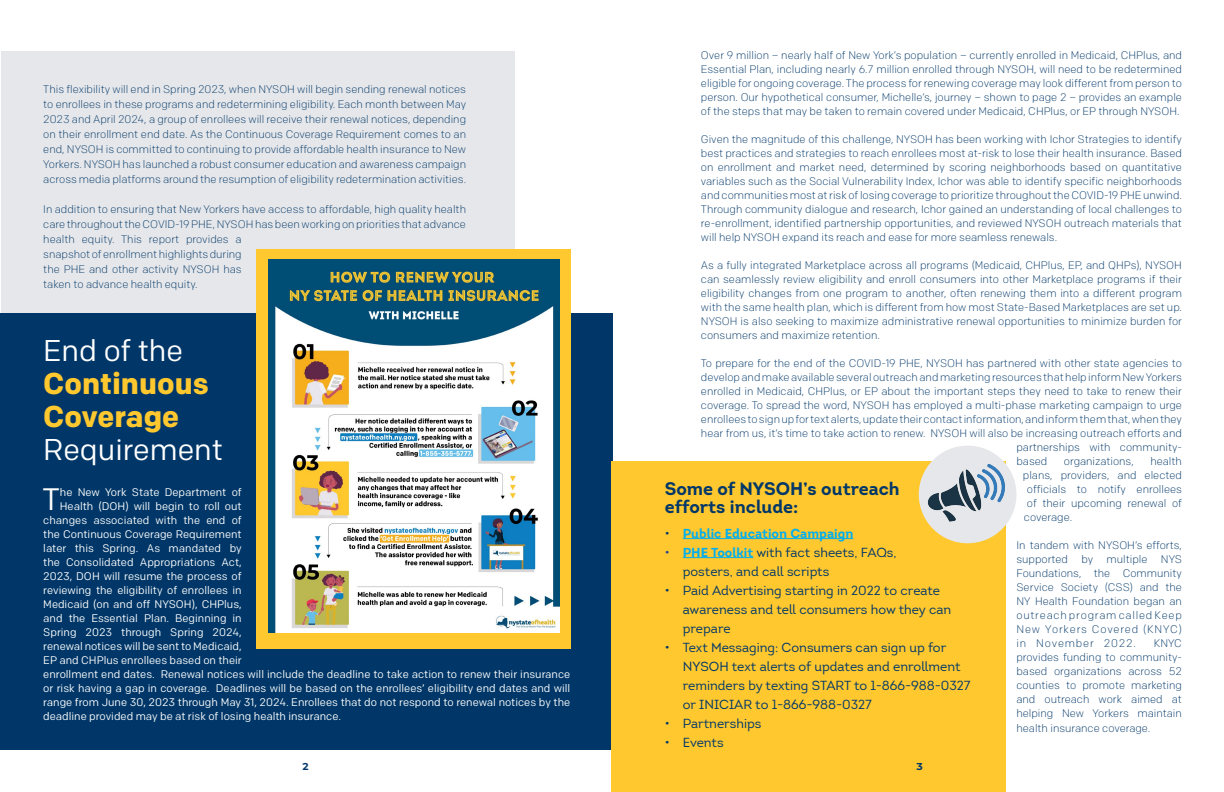
<style>
.page{position:relative;width:1224px;height:792px;background:#fff}
.page>*{position:absolute;margin:0;border:0;box-sizing:border-box;transform-origin:0 0}
.t1{font:31px "Colfax";color:#fff}
.t2{font:30px "Colfax";color:#fff}
.t3{font:700 30px/33px "Colfax";color:#ffc82f}
.t4{font:700 18px/18px "Intro";color:#003768}
.t5{font:13px/19px "Intro";color:#003768}
.t6{font:700 13px "Intro";color:#00aeef}
.t7{font:300 11px/14px "Colfax";color:#003768;text-align:justify}
.t8{font:11px "Colfax";color:#fff}
.t9{font:700 10px "Montserrat";color:#003768}
.s1{font-weight:400;color:#003768}
.s2{color:#25408f}
.s3{font-weight:700;color:#00aeef}
</style>
<div class="page">
<div style="left:1px;top:51px;width:514px;height:262px;background:#e6e7ea"></div>
<div style="left:0;top:313px;width:613px;height:437px;background:#003768"></div>
<div style="left:256px;top:249px;width:314px;height:400px;background:#ffc82f"></div>
<img style="left:268px;top:259px;width:292px;height:373px">
<div style="left:611px;top:462px;width:394px;height:330px;background:#ffc82f"></div>
<hr style="left:683px;top:538px;width:170px;height:1px;background:#00aeef">
<hr style="left:683px;top:557px;width:70px;height:1px;background:#00aeef">
<div style="left:919px;top:446px;width:97px;height:97px;background:#e6e7ea;border-radius:50%"></div>
<img style="left:926px;top:462px;width:81px;height:63px">
<p class="t7" style="left:43px;top:82px;width:424px;line-height:15px">This flexibility will end in Spring 2023, when NYSOH will begin sending renewal notices to enrollees in these programs and redetermining eligibility. Each month between May 2023 and April 2024, a group of enrollees will receive their renewal notices, depending on their enrollment end date. As the Continuous Coverage Requirement comes to an end, NYSOH is committed to continuing to provide affordable health insurance to New Yorkers. NYSOH has launched a robust consumer education and awareness campaign across media platforms around the resumption of eligibility redetermination activities.</p>
<p class="t7" style="left:43px;top:202px;width:424px;line-height:15px;text-align:left">In addition to ensuring that New Yorkers have access to affordable, high quality health care throughout the COVID-19 PHE, NYSOH has been working on priorities that advance health equity. This report provides a<br>snapshot of enrollment highlights during<br>the PHE and other activity NYSOH has<br>taken to advance health equity.</p>
<h2 class="t2" style="left:43px;top:332px;width:141px">End of the</h2>
<h2 class="t3" style="left:43px;top:367px;width:167px">Continuous<br>Coverage</h2>
<h2 class="t2" style="left:43px;top:431px;width:181px">Requirement</h2>
<h1 class="t1" style="left:42px;top:480px;width:19px">T</h1>
<p class="t8" style="left:60px;top:486px;width:183px">he New York State Department of</p>
<p class="t8" style="left:60px;top:500px;width:183px">Health (DOH) will begin to roll out</p>
<p class="t8" style="left:43px;top:514px;width:200px">changes associated with the end of</p>
<p class="t8" style="left:43px;top:528px;width:200px">the Continuous Coverage Requirement</p>
<p class="t8" style="left:43px;top:542px;width:200px">later this Spring. As mandated by</p>
<p class="t8" style="left:43px;top:556px;width:200px">the Consolidated Appropriations Act,</p>
<p class="t8" style="left:43px;top:570px;width:200px">2023, DOH will resume the process of</p>
<p class="t8" style="left:43px;top:584px;width:200px">reviewing the eligibility of enrollees in</p>
<p class="t8" style="left:43px;top:598px;width:200px">Medicaid (on and off NYSOH), CHPlus,</p>
<p class="t8" style="left:43px;top:612px;width:200px">and the Essential Plan. Beginning in</p>
<p class="t8" style="left:43px;top:626px;width:200px">Spring 2023 through Spring 2024,</p>
<p class="t8" style="left:43px;top:640px;width:200px">renewal notices will be sent to Medicaid,</p>
<p class="t8" style="left:43px;top:654px;width:200px">EP and CHPlus enrollees based on their</p>
<p class="t8" style="left:43px;top:668px;width:528px">enrollment end dates. Renewal notices will include the deadline to take action to renew their insurance</p>
<p class="t8" style="left:43px;top:682px;width:529px">or risk having a gap in coverage. Deadlines will be based on the enrollees’ eligibility end dates and will</p>
<p class="t8" style="left:43px;top:696px;width:528px">range from June 30, 2023 through May 31, 2024. Enrollees that do not respond to renewal notices by the</p>
<p class="t8" style="left:43px;top:710px;width:299px">deadline provided may be at risk of losing health insurance.</p>
<p class="t9" style="left:302px;top:760px;width:8px">2</p>
<p class="t7" style="left:701px;top:48px;width:483px">Over 9 million – nearly half of New York’s population – currently enrolled in Medicaid, CHPlus, and Essential Plan, including nearly 6.7 million enrolled through NYSOH, will need to be redetermined eligible for ongoing coverage. The process for renewing coverage may look different from person to person. Our hypothetical consumer, Michelle’s, journey – shown to page 2 – provides an example of the steps that may be taken to remain covered under Medicaid, CHPlus, or EP through NYSOH.</p>
<p class="t7" style="left:701px;top:132px;width:483px">Given the magnitude of this challenge, NYSOH has been working with Ichor Strategies to identify best practices and strategies to reach enrollees most at-risk to lose their health insurance. Based on enrollment and market need, determined by scoring neighborhoods based on quantitative variables such as the Social Vulnerability Index, Ichor was able to identify specific neighborhoods and communities most at risk of losing coverage to prioritize throughout the COVID-19 PHE unwind.<br>Through community dialogue and research, Ichor gained an understanding of local challenges to re-enrollment, identified partnership opportunities, and reviewed NYSOH outreach materials that will help NYSOH expand its reach and ease for more seamless renewals.</p>
<p class="t7" style="left:701px;top:258px;width:483px">As a fully integrated Marketplace across all programs (Medicaid, CHPlus, EP, and QHPs), NYSOH can seamlessly review eligibility and enroll consumers into other Marketplace programs if their eligibility changes from one program to another, often renewing them into a different program with the same health plan, which is different from how most State-Based Marketplaces are set up.<br>NYSOH is also seeking to maximize administrative renewal opportunities to minimize burden for consumers and maximize retention.</p>
<p class="t7" style="left:701px;top:356px;width:482px">To prepare for the end of the COVID-19 PHE, NYSOH has partnered with other state agencies to</p>
<p class="t7" style="left:701px;top:370px;width:483px">develop and make available several outreach and marketing resources that help inform New Yorkers</p>
<p class="t7" style="left:701px;top:384px;width:482px">enrolled in Medicaid, CHPlus, or EP about the important steps they need to take to renew their</p>
<p class="t7" style="left:701px;top:398px;width:483px">coverage. To spread the word, NYSOH has employed a multi-phase marketing campaign to urge</p>
<p class="t7" style="left:701px;top:412px;width:483px">enrollees to sign up for text alerts, update their contact information, and inform them that, when they</p>
<p class="t7" style="left:701px;top:426px;width:482px">hear from us, it’s time to take action to renew. NYSOH will also be increasing outreach efforts and</p>
<p class="t7" style="left:1016px;top:440px;width:167px">partnerships with community-</p>
<p class="t7" style="left:1016px;top:454px;width:32px">based</p>
<p class="t7" style="left:1064px;top:454px;width:71px">organizations,</p>
<p class="t7" style="left:1150px;top:454px;width:33px">health</p>
<p class="t7" style="left:1023px;top:468px;width:161px">plans, providers, and elected</p>
<p class="t7" style="left:1027px;top:482px;width:157px">officials to notify enrollees</p>
<p class="t7" style="left:1027px;top:496px;width:156px">of their upcoming renewal of</p>
<p class="t7" style="left:1024px;top:510px;width:50px">coverage.</p>
<p class="t7" style="left:1016px;top:538px;width:167px">In tandem with NYSOH’s efforts, supported by multiple NYS Foundations, the Community Service Society (CSS) and the NY Health Foundation began an outreach program called Keep New Yorkers Covered (KNYC) in November 2022.</p>
<h3 class="t4" style="left:665px;top:480px;width:236px">Some of NYSOH’s outreach efforts include:</h3>
<p class="t6" style="left:665px;top:525px;width:190px"><span class="s1">•</span> Public Education Campaign</p>
<p class="t5" style="left:683px;top:543px;width:215px;text-indent:-18px"><span class="s2">•</span> <span class="s3">PHE Toolkit</span> with fact sheets, FAQs, posters, and call scripts</p>
<p class="t5" style="left:683px;top:581px;width:270px;text-indent:-18px">• Paid Advertising starting in 2022 to create awareness and tell consumers how they can prepare</p>
<p class="t5" style="left:683px;top:638px;width:289px;text-indent:-18px">• Text Messaging: Consumers can sign up for NYSOH text alerts of updates and enrollment reminders by texting START to 1-866-988-0327 or INICIAR to 1-866-988-0327</p>
<p class="t5" style="left:665px;top:714px;width:98px">• Partnerships</p>
<p class="t5" style="left:665px;top:733px;width:60px">• Events</p>
<p class="t9" style="left:916px;top:760px;width:8px">3</p>
<p class="t7" style="left:1016px;top:636px;width:167px;text-indent:137px">KNYC provides funding to community&shy;based organizations across 52 counties to promote marketing and outreach work aimed at helping New Yorkers maintain</p>
<p class="t7" style="left:1016px;top:722px;width:135px">health insurance coverage.</p>
</div>
